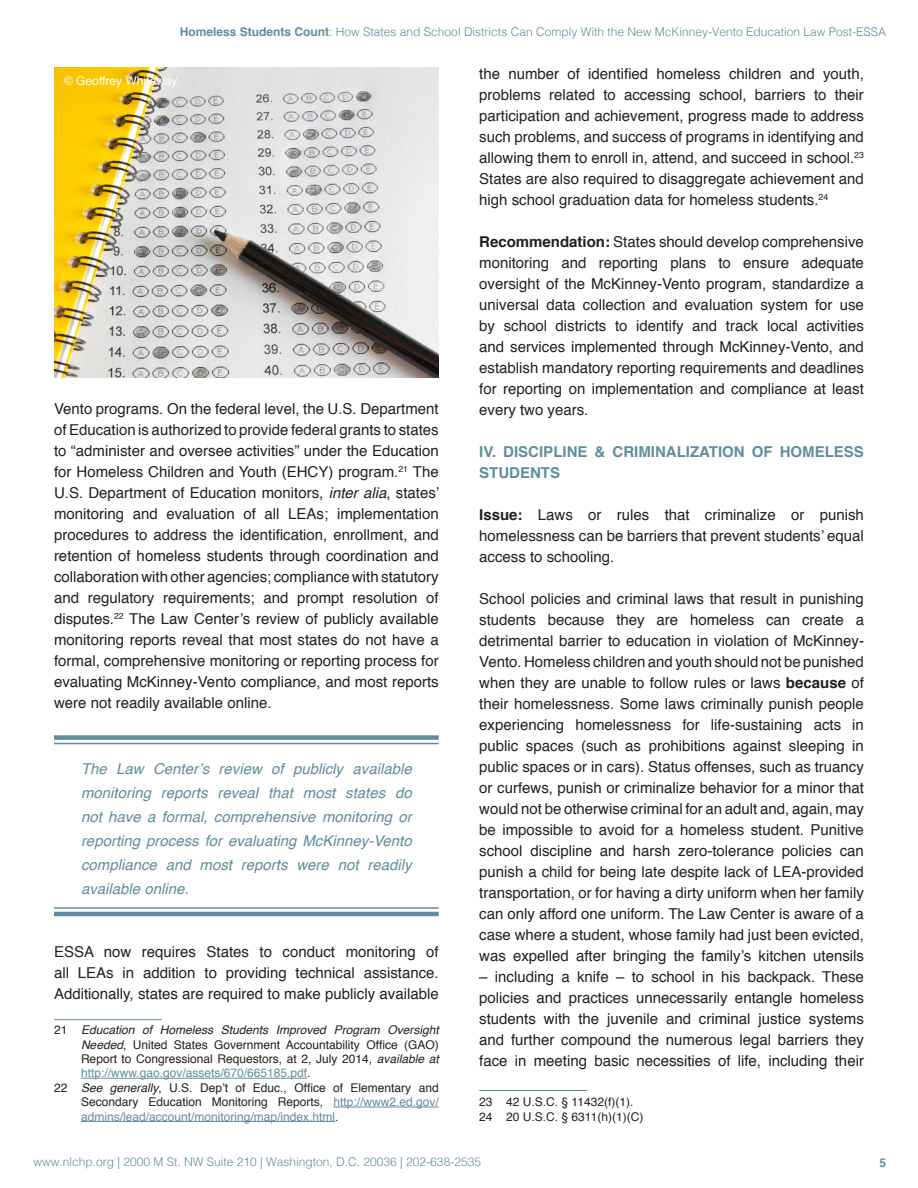
<style>
.page{position:relative;width:918px;height:1188px;background:#fff}
.page>*{position:absolute;margin:0;border:0;box-sizing:border-box;transform-origin:0 0}
.t1{font:15px/21px "Helvetica";color:#231f20;text-align:justify}
.t2{font:italic 15px/24px "Helvetica";color:#608d9c;text-align:justify}
.t3{font:700 15px/21px "Helvetica";color:#608d9c}
.t4{font:12px/14.4px "Helvetica";color:#231f20;text-align:justify}
.t5{font:300 12px "Helvetica";color:#608d9c}
.t6{font:12px "Helvetica";color:#fff}
.t7{font:700 12px "Helvetica";color:#608d9c}
.s1{font-weight:700}
.s2{font-style:italic}
.s3{color:#608d9c}
</style>
<div class="page">
<hr style="left:54px;top:1019px;width:108px;height:1px;background:#608d9c">
<hr style="left:81px;top:1078px;width:226px;height:1px;background:#608d9c">
<hr style="left:333px;top:1107px;width:106px;height:1px;background:#608d9c">
<hr style="left:81px;top:1121px;width:254px;height:1px;background:#608d9c">
<hr style="left:479px;top:1090px;width:108px;height:1px;background:#608d9c">
<div style="left:54px;top:735px;width:385px;height:5px;background:#608d9c"></div>
<hr style="left:54px;top:743px;width:385px;height:1px;background:#608d9c">
<hr style="left:54px;top:907px;width:385px;height:2px;background:#608d9c">
<hr style="left:54px;top:912px;width:385px;height:4px;background:#608d9c">
<img style="left:54px;top:68px;width:385px;height:309px">
<p class="t5" style="left:180px;top:22px;width:708px"><span class="s1">Homeless Students Count</span>: How States and School Districts Can Comply With the New McKinney-Vento Education Law Post-ESSA</p>
<p class="t6" style="left:64px;top:71px;width:115px">© Geoffrey Whiteway</p>
<p class="t1" style="left:54px;top:399px;width:387px">Vento programs. On the federal level, the U.S. Department of Education is authorized to provide federal grants to states to “administer and oversee activities” under the Education for Homeless Children and Youth (EHCY) program.<sup>21</sup> The U.S. Department of Education monitors, <span class="s2">inter alia</span>, states’ monitoring and evaluation of all LEAs; implementation procedures to address the identification, enrollment, and retention of homeless students through coordination and collaboration with other agencies; compliance with statutory and regulatory requirements; and prompt resolution of disputes.<sup>22</sup> The Law Center’s review of publicly available monitoring reports reveal that most states do not have a formal, comprehensive monitoring or reporting process for evaluating McKinney-Vento compliance, and most reports were not readily available online.</p>
<p class="t2" style="left:81px;top:757px;width:332px">The Law Center’s review of publicly available monitoring reports reveal that most states do not have a formal, comprehensive monitoring or reporting process for evaluating McKinney-Vento compliance and most reports were not readily available online.</p>
<p class="t1" style="left:54px;top:942px;width:386px">ESSA now requires States to conduct monitoring of all LEAs in addition to providing technical assistance.<br>Additionally, states are required to make publicly available</p>
<p class="t4" style="left:81px;top:1023px;width:359px;text-indent:-27px">21 <span class="s2">Education of Homeless Students Improved Program Oversight Needed</span>, United States Government Accountability Office (GAO)<br>Report to Congressional Requestors, at 2, July 2014, <span class="s2">available at </span><span class="s3">http://www.gao.gov/assets/670/665185.pdf</span>.</p>
<p class="t4" style="left:81px;top:1081px;width:359px;text-indent:-27px">22 <span class="s2">See generally</span>, U.S. Dep’t of Educ., Office of Elementary and Secondary Education Monitoring Reports, <span class="s3">http://www2.ed.gov/ admins/lead/account/monitoring/map/index.html</span>.</p>
<p class="t1" style="left:479px;top:63px;width:386px">the number of identified homeless children and youth, problems related to accessing school, barriers to their participation and achievement, progress made to address such problems, and success of programs in identifying and allowing them to enroll in, attend, and succeed in school.<sup>23<br></sup>States are also required to disaggregate achievement and high school graduation data for homeless students.<sup>24</sup></p>
<p class="t1" style="left:479px;top:231px;width:386px"><span class="s1">Recommendation:</span> States should develop comprehensive monitoring and reporting plans to ensure adequate oversight of the McKinney-Vento program, standardize a universal data collection and evaluation system for use by school districts to identify and track local activities and services implemented through McKinney-Vento, and establish mandatory reporting requirements and deadlines for reporting on implementation and compliance at least every two years.</p>
<p class="t3" style="left:479px;top:441px;width:386px">IV. DISCIPLINE &amp; CRIMINALIZATION OF HOMELESS<br>STUDENTS</p>
<p class="t1" style="left:479px;top:504px;width:386px"><span class="s1">Issue:</span> Laws or rules that criminalize or punish homelessness can be barriers that prevent students’ equal access to schooling.</p>
<p class="t1" style="left:479px;top:588px;width:386px">School policies and criminal laws that result in punishing students because they are homeless can create a detrimental barrier to education in violation of McKinney-Vento. Homeless children and youth should not be punished when they are unable to follow rules or laws <span class="s1">because</span> of their homelessness. Some laws criminally punish people experiencing homelessness for life-sustaining acts in public spaces (such as prohibitions against sleeping in public spaces or in cars). Status offenses, such as truancy or curfews, punish or criminalize behavior for a minor that would not be otherwise criminal for an adult and, again, may be impossible to avoid for a homeless student. Punitive school discipline and harsh zero-tolerance policies can punish a child for being late despite lack of LEA-provided transportation, or for having a dirty uniform when her family can only afford one uniform. The Law Center is aware of a case where a student, whose family had just been evicted, was expelled after bringing the family’s kitchen utensils</p>
<p class="t1" style="left:479px;top:966px;width:386px">– including a knife – to school in his backpack. These policies and practices unnecessarily entangle homeless students with the juvenile and criminal justice systems and further compound the numerous legal barriers they face in meeting basic necessities of life, including their</p>
<p class="t4" style="left:479px;top:1094px;width:156px">23 42 U.S.C. § 11432(f)(1).</p>
<p class="t4" style="left:479px;top:1109px;width:166px">24 20 U.S.C. § 6311(h)(1)(C)</p>
<p class="t5" style="left:34px;top:1152px;width:449px">www.nlchp.org | 2000 M St. NW Suite 210 | Washington, D.C. 20036 | 202-638-2535</p>
<p class="t7" style="left:879px;top:1153px;width:8px">5</p>
</div>
